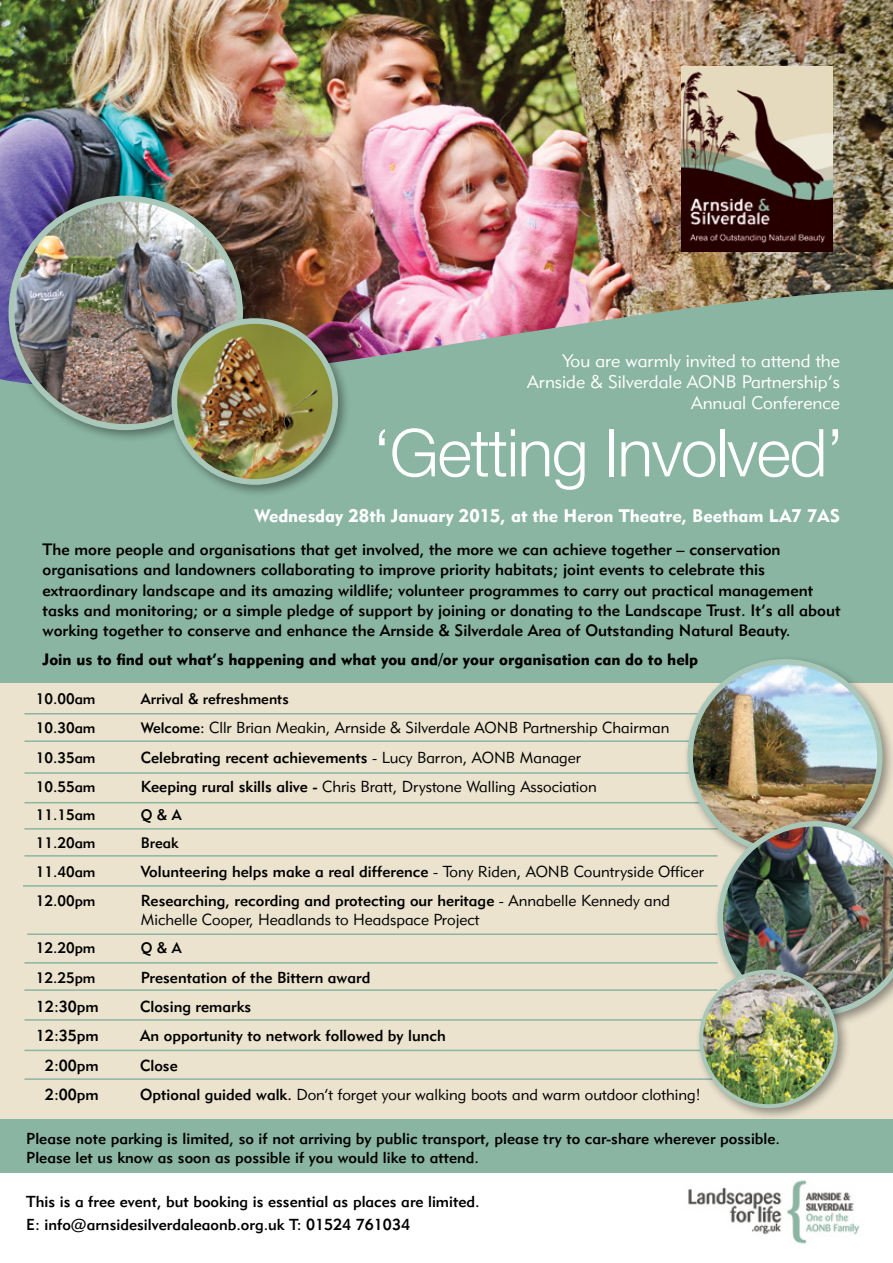
<style>
.page{position:relative;width:893px;height:1263px;background:#fff}
.page>*{position:absolute;margin:0;border:0;box-sizing:border-box;transform-origin:0 0}
.t1{font:300 66px "Helvetica Neue";letter-spacing:-.02em;color:#fff}
.t2{font:18px/21px "Geometric 415 BT Lite A";color:#fff;text-align:right}
.t3{font:18px "Geometric 415 BT Black A";color:#fff}
.t4{font:16.35px/20.2px "Geometric 415 BT Medium A";color:#000}
.t5{font:16.35px "Geometric 415 BT Black A";color:#000}
.t6{font:15.75px/18.8px "Geometric 415 BT Medium A";color:#000}
.t7{font:15.75px "Geometric 415 BT Lite A";color:#000}
.t8{font:15px "Geometric 415 BT Medium A";color:#000}
.s1{font-family:"Geometric 415 BT Medium A";font-size:15px}
.s2{font-family:"Geometric 415 BT Lite A"}
.s3{font-family:"Geometric 415 BT Medium A"}
</style>
<div class="page">
<div style="left:0;top:1117px;width:893px;height:58px;background:#8ab5a3"></div>
<div style="left:0;top:680px;width:893px;height:438px;background:#ebe3ce"></div>
<hr style="left:24px;top:1078px;width:694px;height:2px;background:#8ab5a3">
<div style="left:0;top:70px;width:893px;height:612px;background:#8ab5a3"></div>
<img style="left:0;top:0;width:893px;height:380px">
<hr style="left:24px;top:713px;width:694px;height:1px;background:#8ab5a3">
<hr style="left:24px;top:740px;width:709px;height:2px;background:#8ab5a3">
<hr style="left:24px;top:772px;width:694px;height:2px;background:#8ab5a3">
<hr style="left:24px;top:855px;width:694px;height:2px;background:#8ab5a3">
<hr style="left:23px;top:885px;width:695px;height:2px;background:#8ab5a3">
<hr style="left:24px;top:802px;width:694px;height:1px;background:#8ab5a3">
<hr style="left:24px;top:828px;width:694px;height:1px;background:#8ab5a3">
<div style="left:3px;top:190px;width:253px;height:253px;background:#000;opacity:.4"></div>
<img style="left:12px;top:200px;width:228px;height:227px">
<div style="left:9px;top:196px;width:234px;height:234px;border:6px solid #a9c8ba;border-radius:50%"></div>
<div style="left:166px;top:313px;width:185px;height:185px;background:#000;opacity:.4"></div>
<img style="left:174px;top:321px;width:161px;height:161px;border-radius:80px">
<div style="left:171px;top:318px;width:167px;height:167px;border:6px solid #a9c8ba;border-radius:50%"></div>
<hr style="left:27px;top:933px;width:691px;height:2px;background:#8ab5a3">
<hr style="left:24px;top:962px;width:694px;height:2px;background:#8ab5a3">
<hr style="left:24px;top:989px;width:694px;height:2px;background:#8ab5a3">
<hr style="left:24px;top:1019px;width:694px;height:2px;background:#8ab5a3">
<hr style="left:24px;top:1050px;width:694px;height:1px;background:#8ab5a3">
<div style="left:682px;top:654px;width:211px;height:213px;background:#000;opacity:.4"></div>
<img style="left:690px;top:662px;width:190px;height:189px;border-radius:95px">
<div style="left:687px;top:659px;width:195px;height:195px;border:5px solid #a9c8ba;border-radius:50%"></div>
<div style="left:0;top:1174px;width:893px;height:89px;background:#fff"></div>
<img style="left:688px;top:1180px;width:172px;height:64px">
<img style="left:682px;top:66px;width:150px;height:185px">
<div style="left:712px;top:816px;width:181px;height:213px;background:#000;opacity:.4"></div>
<img style="left:718px;top:821px;width:175px;height:195px">
<div style="left:694px;top:964px;width:156px;height:157px;background:#000;opacity:.4"></div>
<img style="left:701px;top:971px;width:135px;height:135px;border-radius:67px">
<div style="left:699px;top:969px;width:139px;height:139px;border:4px solid #a9c8ba;border-radius:50%"></div>
<p class="t2" style="left:527px;top:350px;width:314px">You are warmly invited to attend the<br>Arnside &amp; Silverdale AONB Partnership’s<br>Annual Conference</p>
<h1 class="t1" style="left:373px;top:412px;width:473px">‘Getting Involved’</h1>
<p class="t3" style="left:255px;top:505px;width:587px">Wednesday 28th January 2015, at the Heron Theatre, Beetham LA7 7AS</p>
<p class="t4" style="left:43px;top:539px;width:799px">The more people and organisations that get involved, the more we can achieve together – conservation organisations and landowners collaborating to improve priority habitats; joint events to celebrate this extraordinary landscape and its amazing wildlife; volunteer programmes to carry out practical management tasks and monitoring; or a simple pledge of support by joining or donating to the Landscape Trust. It’s all about working together to conserve and enhance the Arnside &amp; Silverdale Area of Outstanding Natural Beauty.</p>
<p class="t5" style="left:43px;top:649px;width:657px">Join us to find out what’s happening and what you and/or your organisation can do to help</p>
<p class="t8" style="left:36px;top:689px;width:61px">10.00am</p>
<p class="t8" style="left:141px;top:689px;width:149px">Arrival &amp; refreshments</p>
<p class="t8" style="left:36px;top:719px;width:61px">10.30am</p>
<p class="t7" style="left:141px;top:718px;width:530px"><span class="s1">Welcome:</span> Cllr Brian Meakin, Arnside &amp; Silverdale AONB Partnership Chairman</p>
<p class="t8" style="left:36px;top:748px;width:61px">10.35am</p>
<p class="t6" style="left:141px;top:747px;width:441px">Celebrating recent achievements <span class="s2">- Lucy Barron, AONB Manager</span></p>
<p class="t8" style="left:36px;top:777px;width:61px">10.55am</p>
<p class="t7" style="left:141px;top:777px;width:457px"><span class="s3">Keeping rural skills alive -</span> Chris Bratt, Drystone Walling Association</p>
<p class="t8" style="left:36px;top:805px;width:61px">11.15am</p>
<p class="t8" style="left:141px;top:805px;width:42px">Q&amp;A</p>
<p class="t8" style="left:36px;top:833px;width:61px">11.20am</p>
<p class="t8" style="left:141px;top:833px;width:39px">Break</p>
<p class="t8" style="left:36px;top:863px;width:61px">11.40am</p>
<p class="t6" style="left:141px;top:862px;width:564px">Volunteering helps make a real difference <span class="s2">- Tony Riden, AONB Countryside Officer</span></p>
<p class="t8" style="left:36px;top:892px;width:61px">12.00pm</p>
<p class="t6" style="left:141px;top:891px;width:531px">Researching, recording and protecting our heritage <span class="s2">- Annabelle Kennedy and</span></p>
<p class="t7" style="left:141px;top:910px;width:340px">Michelle Cooper, Headlands to Headspace Project</p>
<p class="t8" style="left:36px;top:939px;width:61px">12.20pm</p>
<p class="t8" style="left:141px;top:939px;width:42px">Q&amp;A</p>
<p class="t8" style="left:36px;top:968px;width:61px">12.25pm</p>
<p class="t6" style="left:141px;top:967px;width:231px">Presentation of the Bittern award</p>
<p class="t6" style="left:36px;top:997px;width:64px">12:30pm</p>
<p class="t6" style="left:140px;top:997px;width:113px">Closing remarks</p>
<p class="t6" style="left:36px;top:1026px;width:64px">12:35pm</p>
<p class="t6" style="left:140px;top:1026px;width:307px">An opportunity to network followed by lunch</p>
<p class="t6" style="left:45px;top:1055px;width:55px">2:00pm</p>
<p class="t6" style="left:140px;top:1055px;width:39px">Close</p>
<p class="t6" style="left:45px;top:1085px;width:55px">2:00pm</p>
<p class="t7" style="left:140px;top:1085px;width:562px"><span class="s3">Optional guided walk.</span> Don’t forget your walking boots and warm outdoor clothing!</p>
<p class="t6" style="left:26px;top:1129px;width:755px">Please note parking is limited, so if not arriving by public transport, please try to car-share wherever possible.<br>Please let us know as soon as possible if you would like to attend.</p>
<p class="t6" style="left:26px;top:1190px;width:455px;line-height:23px">This is a free event, but booking is essential as places are limited.<br>E: info@arnsidesilverdaleaonb.org.uk T: 01524 761034</p>
</div>
